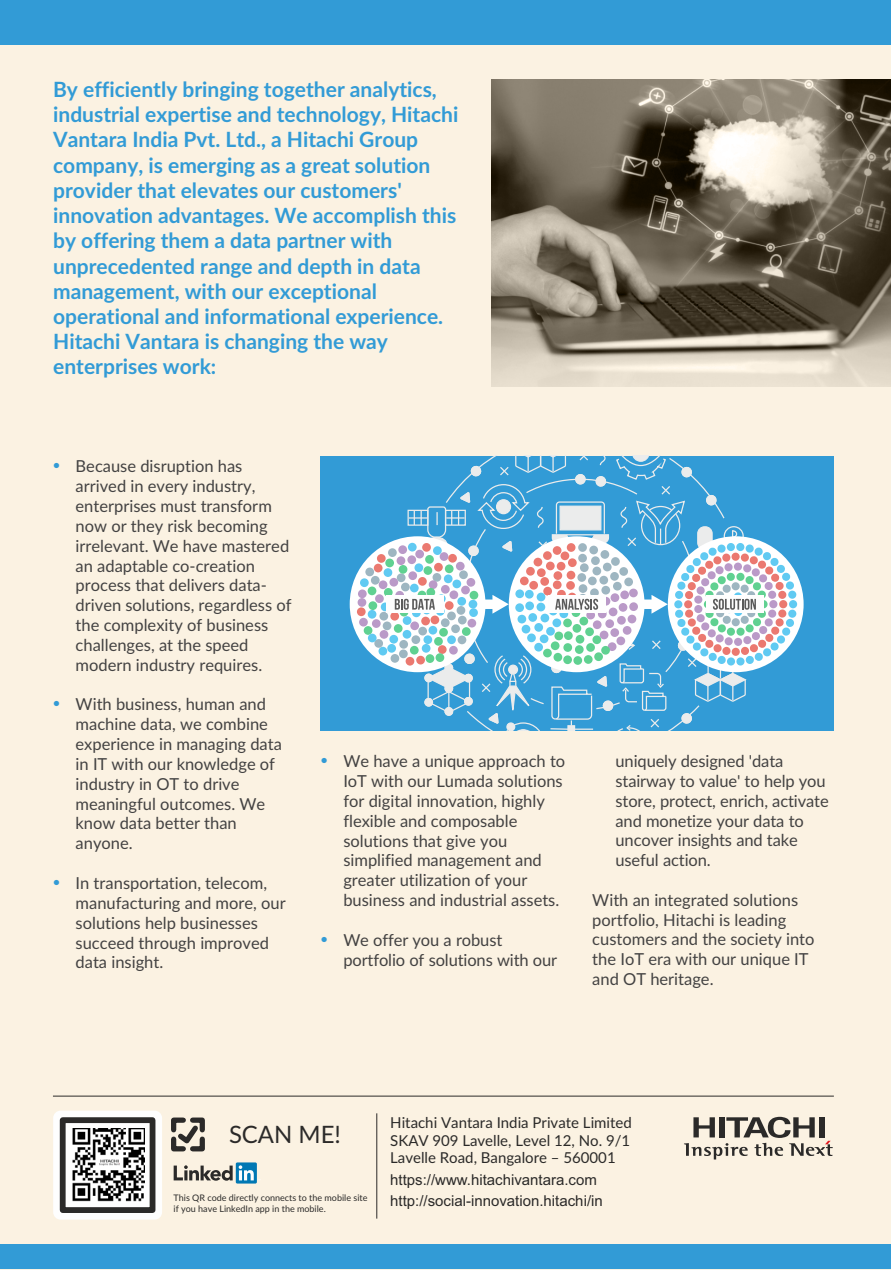
<style>
.page{position:relative;width:891px;height:1270px;background:#fff}
.page>*{position:absolute;margin:0;border:0;box-sizing:border-box;transform-origin:0 0}
.t1{font:23.85px "Lato";color:#2b2a29}
.t2{font:700 21px/25.2px "Lato";color:#329bd6}
.t3{font:16.5px/19.8px "Lato";color:#434242}
.t4{font:15px/17.1px "Lato";color:#2b2a29;text-align:justify}
.t5{font:15px/21.8px "Arial";color:#2b2a29}
.t6{font:9px/10.8px "Lato";color:#2b2a29}
</style>
<div class="page">
<div style="left:0;top:0;width:891px;height:1269px;background:#fbf2e2"></div>
<img style="left:492px;top:80px;width:399px;height:306px">
<div style="left:0;top:0;width:891px;height:45px;background:#329bd6"></div>
<div style="left:320px;top:456px;width:513px;height:274px;background:#329bd6"></div>
<div style="left:350px;top:536px;width:136px;height:136px;background:#fff;border-radius:50%"></div>
<div style="left:384px;top:568px;width:8px;height:9px;background:#60caf2;border-radius:50%"></div>
<div style="left:379px;top:580px;width:8px;height:9px;background:#ba9ac8;border-radius:50%"></div>
<div style="left:359px;top:617px;width:9px;height:9px;background:#ba9ac8;border-radius:50%"></div>
<div style="left:385px;top:558px;width:9px;height:9px;background:#60d191;border-radius:50%"></div>
<div style="left:380px;top:630px;width:8px;height:8px;background:#ba9ac8;border-radius:50%"></div>
<div style="left:374px;top:563px;width:9px;height:9px;background:#eb7970;border-radius:50%"></div>
<div style="left:391px;top:654px;width:8px;height:8px;background:#9eb6c1;border-radius:50%"></div>
<div style="left:358px;top:598px;width:8px;height:8px;background:#ba9ac8;border-radius:50%"></div>
<div style="left:360px;top:578px;width:9px;height:9px;background:#60caf2;border-radius:50%"></div>
<div style="left:358px;top:589px;width:9px;height:9px;background:#ba9ac8;border-radius:50%"></div>
<div style="left:390px;top:611px;width:9px;height:9px;background:#eb7970;border-radius:50%"></div>
<div style="left:381px;top:602px;width:8px;height:9px;background:#60caf2;border-radius:50%"></div>
<div style="left:369px;top:601px;width:8px;height:9px;background:#60d191;border-radius:50%"></div>
<div style="left:379px;top:646px;width:8px;height:9px;background:#60caf2;border-radius:50%"></div>
<div style="left:388px;top:548px;width:9px;height:9px;background:#9eb6c1;border-radius:50%"></div>
<div style="left:389px;top:577px;width:9px;height:9px;background:#ba9ac8;border-radius:50%"></div>
<div style="left:383px;top:621px;width:8px;height:9px;background:#9eb6c1;border-radius:50%"></div>
<div style="left:377px;top:554px;width:9px;height:8px;background:#eb7970;border-radius:50%"></div>
<div style="left:374px;top:639px;width:9px;height:8px;background:#9eb6c1;border-radius:50%"></div>
<div style="left:357px;top:607px;width:9px;height:9px;background:#eb7970;border-radius:50%"></div>
<div style="left:375px;top:594px;width:9px;height:9px;background:#ba9ac8;border-radius:50%"></div>
<div style="left:368px;top:609px;width:8px;height:9px;background:#60caf2;border-radius:50%"></div>
<div style="left:389px;top:634px;width:9px;height:9px;background:#60caf2;border-radius:50%"></div>
<div style="left:384px;top:588px;width:9px;height:8px;background:#60d191;border-radius:50%"></div>
<div style="left:368px;top:586px;width:8px;height:9px;background:#60d191;border-radius:50%"></div>
<div style="left:365px;top:567px;width:9px;height:9px;background:#9eb6c1;border-radius:50%"></div>
<div style="left:379px;top:611px;width:9px;height:9px;background:#9eb6c1;border-radius:50%"></div>
<div style="left:387px;top:643px;width:9px;height:9px;background:#60caf2;border-radius:50%"></div>
<div style="left:364px;top:626px;width:8px;height:8px;background:#60d191;border-radius:50%"></div>
<div style="left:372px;top:619px;width:9px;height:8px;background:#ba9ac8;border-radius:50%"></div>
<div style="left:368px;top:633px;width:9px;height:9px;background:#60caf2;border-radius:50%"></div>
<div style="left:371px;top:575px;width:9px;height:9px;background:#9eb6c1;border-radius:50%"></div>
<div style="left:386px;top:595px;width:57px;height:18px;background:#fefefe"></div>
<svg style="left:395px;top:456px;width:402px;height:274px"></svg>
<div style="left:0;top:1243px;width:891px;height:25px;background:#329bd6"></div>
<svg style="left:171px;top:1117px;width:34px;height:35px"></svg>
<div style="left:53px;top:1110px;width:109px;height:109px;background:#fefefe;border-radius:7px"></div>
<svg style="left:59px;top:1117px;width:97px;height:96px"></svg>
<img style="left:71px;top:1128px;width:73px;height:73px">
<hr style="left:376px;top:1112px;width:1px;height:106px;background:#2b2a29">
<hr style="left:53px;top:1095px;width:781px;height:1px;background:#2b2a29">
<svg style="left:174px;top:1165px;width:59px;height:15px"></svg>
<svg style="left:236px;top:1162px;width:21px;height:21px"></svg>
<svg style="left:239px;top:1164px;width:22px;height:16px"></svg>
<svg style="left:684px;top:1116px;width:149px;height:43px"></svg>
<p class="t2" style="left:53px;top:78px;width:407px">By efficiently bringing together analytics, industrial expertise and technology, Hitachi Vantara India Pvt. Ltd., a Hitachi Group company, is emerging as a great solution provider that elevates our customers' innovation advantages. We accomplish this by offering them a data partner with unprecedented range and depth in data management, with our exceptional operational and informational experience.<br>Hitachi Vantara is changing the way enterprises work:</p>
<p class="t3" style="left:76px;top:457px;width:218px">Because disruption has arrived in every industry, enterprises must transform now or they risk becoming irrelevant. We have mastered an adaptable co-creation process that delivers data&shy;driven solutions, regardless of the complexity of business challenges, at the speed modern industry requires.</p>
<p class="t3" style="left:76px;top:695px;width:208px">With business, human and machine data, we combine experience in managing data in IT with our knowledge of industry in OT to drive meaningful outcomes. We know data better than anyone.</p>
<p class="t3" style="left:76px;top:873px;width:212px">In transportation, telecom, manufacturing and more, our solutions help businesses succeed through improved data insight.</p>
<p class="t3" style="left:343px;top:752px;width:223px">We have a unique approach to<br>IoT with our Lumada solutions for digital innovation, highly flexible and composable solutions that give you simplified management and greater utilization of your business and industrial assets.</p>
<p class="t3" style="left:343px;top:930px;width:215px">We offer you a robust portfolio of solutions with our</p>
<p class="t3" style="left:616px;top:752px;width:215px">uniquely designed 'data stairway to value' to help you store, protect, enrich, activate and monetize your data to uncover insights and take useful action.</p>
<p class="t3" style="left:592px;top:890px;width:224px">With an integrated solutions portfolio, Hitachi is leading customers and the society into the IoT era with our unique IT and OT heritage.</p>
<h1 class="t1" style="left:229px;top:1123px;width:114px">SCAN ME!</h1>
<p class="t6" style="left:174px;top:1192px;width:196px">This QR code directly connects to the mobile site if you have LinkedIn app in the mobile.</p>
<p class="t4" style="left:390px;top:1114px;width:243px">Hitachi Vantara India Private Limited SKAV 909 Lavelle, Level 12, No. 9/1<br>Lavelle Road, Bangalore – 560001</p>
<p class="t5" style="left:390px;top:1169px;width:214px">https://www.hitachivantara.com http://social-innovation.hitachi/in</p>
</div>
